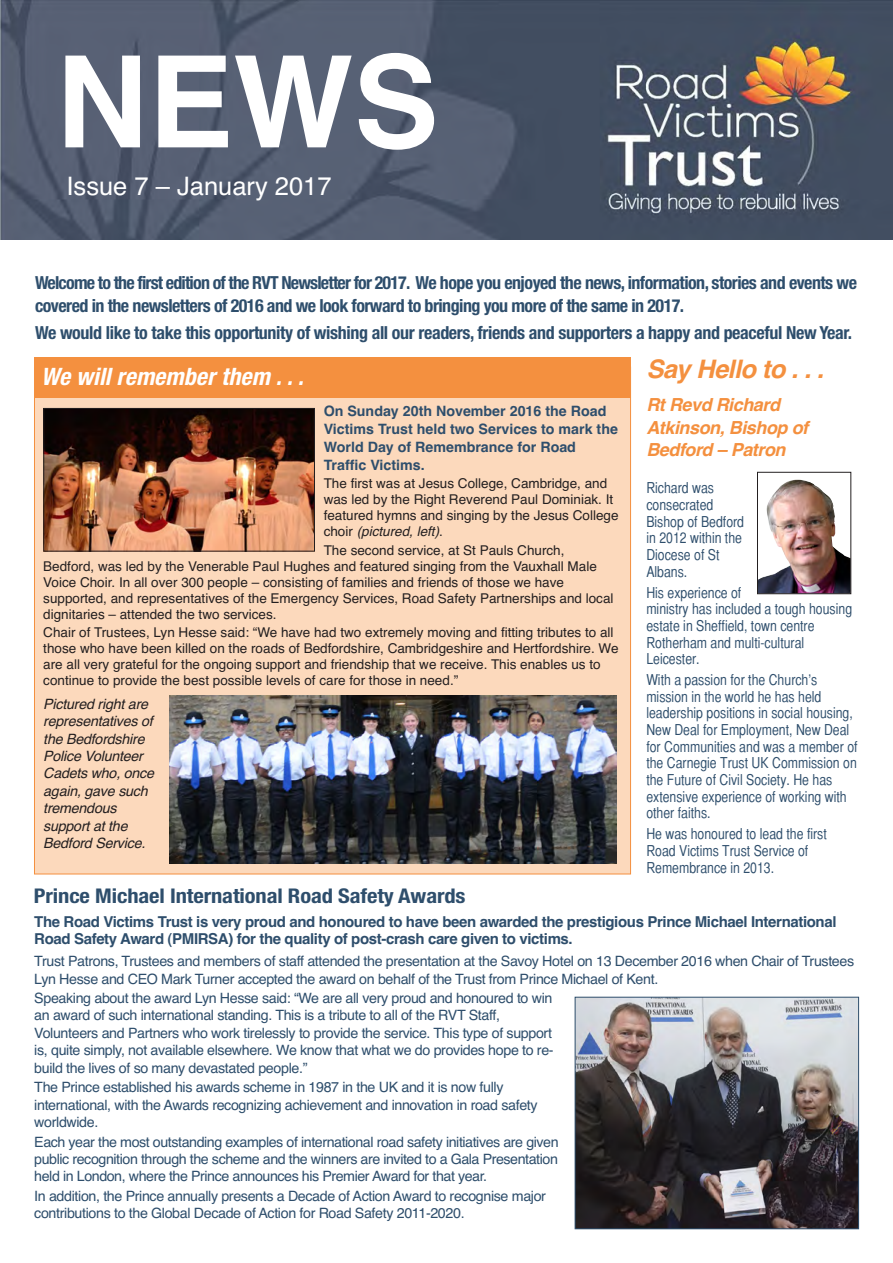
<style>
.page{position:relative;width:893px;height:1263px;background:#fff}
.page>*{position:absolute;margin:0;border:0;box-sizing:border-box;transform-origin:0 0}
.t1{font:700 127.5px "Helvetica";color:#fff}
.t2{font:25.5px "Helvetica";color:#fff}
.t3{font:italic 700 25.5px "Helvetica";letter-spacing:-.025em;color:#f4903f}
.t4{font:italic 700 condensed 24px "Helvetica Neue";color:#fff}
.t5{font:700 condensed 20.25px "Helvetica Neue";letter-spacing:-.005em;color:#2e4e6c;scale:1.11 1}
.t6{font:700 condensed 18px/22.6px "Helvetica Neue";letter-spacing:-.03em;color:#2e4e6c}
.t7{font:italic 700 18px/22.4px "Helvetica";letter-spacing:-.025em;color:#f4903f}
.t8{font:15px/16.6px "Helvetica CY Plain";color:#2e4e6c}
.t9{font:700 15px/17.4px "Helvetica";letter-spacing:-.025em;color:#2e4e6c}
.t10{font:14.25px/17.4px "Helvetica";letter-spacing:-.025em;color:#2e4e6c}
.t11{font:italic 14.25px/17.4px "Helvetica";letter-spacing:-.015em;color:#231f20}
.t12{font:700 14.25px/18.1px "Helvetica";color:#2e4e6c}
.t13{font:13.5px/16px "Helvetica";color:#231f20}
.s1{font-style:italic}
</style>
<div class="page">
<img style="left:1px;top:0;width:892px;height:240px">
<div style="left:35px;top:367px;width:595px;height:507px;background:#fcd9bc"></div>
<div style="left:35px;top:357px;width:596px;height:40px;background:#f4903f"></div>
<img style="left:759px;top:480px;width:55px;height:100px">
<div style="left:757px;top:472px;width:94px;height:122px;border:1px solid #231f20"></div>
<img style="left:46px;top:410px;width:267px;height:139px">
<div style="left:44px;top:408px;width:271px;height:143px;border:1px solid #231f20"></div>
<img style="left:169px;top:695px;width:447px;height:169px">
<img style="left:577px;top:999px;width:280px;height:228px">
<div style="left:575px;top:997px;width:284px;height:232px;border:1px solid #2e4e6c"></div>
<h1 class="t1" style="left:56px;top:29px;width:384px">NEWS</h1>
<h2 class="t2" style="left:67px;top:172px;width:267px">Issue 7 – January 2017</h2>
<p class="t6" style="left:35px;top:271px;width:823px">Welcome to the first edition of the RVT Newsletter for 2017. We hope you enjoyed the news, information, stories and events we covered in the newsletters of 2016 and we look forward to bringing you more of the same in 2017.</p>
<p class="t6" style="left:35px;top:321px;width:819px">We would like to take this opportunity of wishing all our readers, friends and supporters a happy and peaceful New Year.</p>
<h3 class="t4" style="left:41px;top:362px;width:270px">We will remember them . . .</h3>
<p class="t12" style="left:324px;top:402px;width:296px">On Sunday 20th November 2016 the Road<br>Victims Trust held two Services to mark the<br>World Day of Remembrance for Road<br>Traffic Victims.</p>
<p class="t13" style="left:324px;top:475px;width:296px">The first was at Jesus College, Cambridge, and was led by the Right Reverend Paul Dominiak. It featured hymns and singing by the Jesus College choir <span class="s1">(pictured, left)</span>.</p>
<p class="t13" style="left:43px;top:542px;width:572px;text-indent:280px">The second service, at St Pauls Church, Bedford, was led by the Venerable Paul Hughes and featured singing from the Vauxhall Male Voice Choir. In all over 300 people – consisting of families and friends of those we have supported, and representatives of the Emergency Services, Road Safety Partnerships and local dignitaries – attended the two services.</p>
<p class="t13" style="left:43px;top:624px;width:577px">Chair of Trustees, Lyn Hesse said: “We have had two extremely moving and fitting tributes to all those who have been killed on the roads of Bedfordshire, Cambridgeshire and Hertfordshire. We are all very grateful for the ongoing support and friendship that we receive. This enables us to continue to provide the best possible levels of care for those in need.”</p>
<p class="t11" style="left:43px;top:695px;width:112px">Pictured right are representatives of the Bedfordshire<br>Police Volunteer<br>Cadets who, once again, gave such tremendous support at the<br>Bedford Service.</p>
<h2 class="t3" style="left:646px;top:354px;width:179px">Say Hello to . . .</h2>
<p class="t7" style="left:646px;top:394px;width:163px">Rt Revd Richard<br>Atkinson, Bishop of<br>Bedford – Patron</p>
<p class="t8" style="left:646px;top:480px;width:99px">Richard was consecrated<br>Bishop of Bedford in 2012 within the<br>Diocese of St<br>Albans.</p>
<p class="t8" style="left:646px;top:584px;width:207px">His experience of<br>ministry has included a tough housing estate in Sheffield, town centre<br>Rotherham and multi-cultural<br>Leicester.</p>
<p class="t8" style="left:646px;top:672px;width:213px">With a passion for the Church’s mission in the world he has held leadership positions in social housing,<br>New Deal for Employment, New Deal for Communities and was a member of the Carnegie Trust UK Commission on the Future of Civil Society. He has extensive experience of working with other faiths.</p>
<p class="t8" style="left:646px;top:826px;width:182px">He was honoured to lead the first<br>Road Victims Trust Service of<br>Remembrance in 2013.</p>
<h3 class="t5" style="left:34px;top:884px;width:390px">Prince Michael International Road Safety Awards</h3>
<p class="t9" style="left:34px;top:913px;width:804px">The Road Victims Trust is very proud and honoured to have been awarded the prestigious Prince Michael International<br>Road Safety Award (PMIRSA) for the quality of post-crash care given to victims.</p>
<p class="t10" style="left:34px;top:952px;width:821px">Trust Patrons, Trustees and members of staff attended the presentation at the Savoy Hotel on 13 December 2016 when Chair of Trustees<br>Lyn Hesse and CEO Mark Turner accepted the award on behalf of the Trust from Prince Michael of Kent.</p>
<p class="t10" style="left:34px;top:989px;width:521px">Speaking about the award Lyn Hesse said: “We are all very proud and honoured to win an award of such international standing. This is a tribute to all of the RVT Staff, Volunteers and Partners who work tirelessly to provide the service. This type of support is, quite simply, not available elsewhere. We know that what we do provides hope to re&shy;build the lives of so many devastated people.”</p>
<p class="t10" style="left:34px;top:1078px;width:505px">The Prince established his awards scheme in 1987 in the UK and it is now fully international, with the Awards recognizing achievement and innovation in road safety worldwide.</p>
<p class="t10" style="left:34px;top:1133px;width:526px;text-align:justify">Each year the most outstanding examples of international road safety initiatives are given public recognition through the scheme and the winners are invited to a Gala Presentation held in London, where the Prince announces his Premier Award for that year.</p>
<p class="t10" style="left:34px;top:1187px;width:513px">In addition, the Prince annually presents a Decade of Action Award to recognise major contributions to the Global Decade of Action for Road Safety 2011-2020.</p>
</div>
